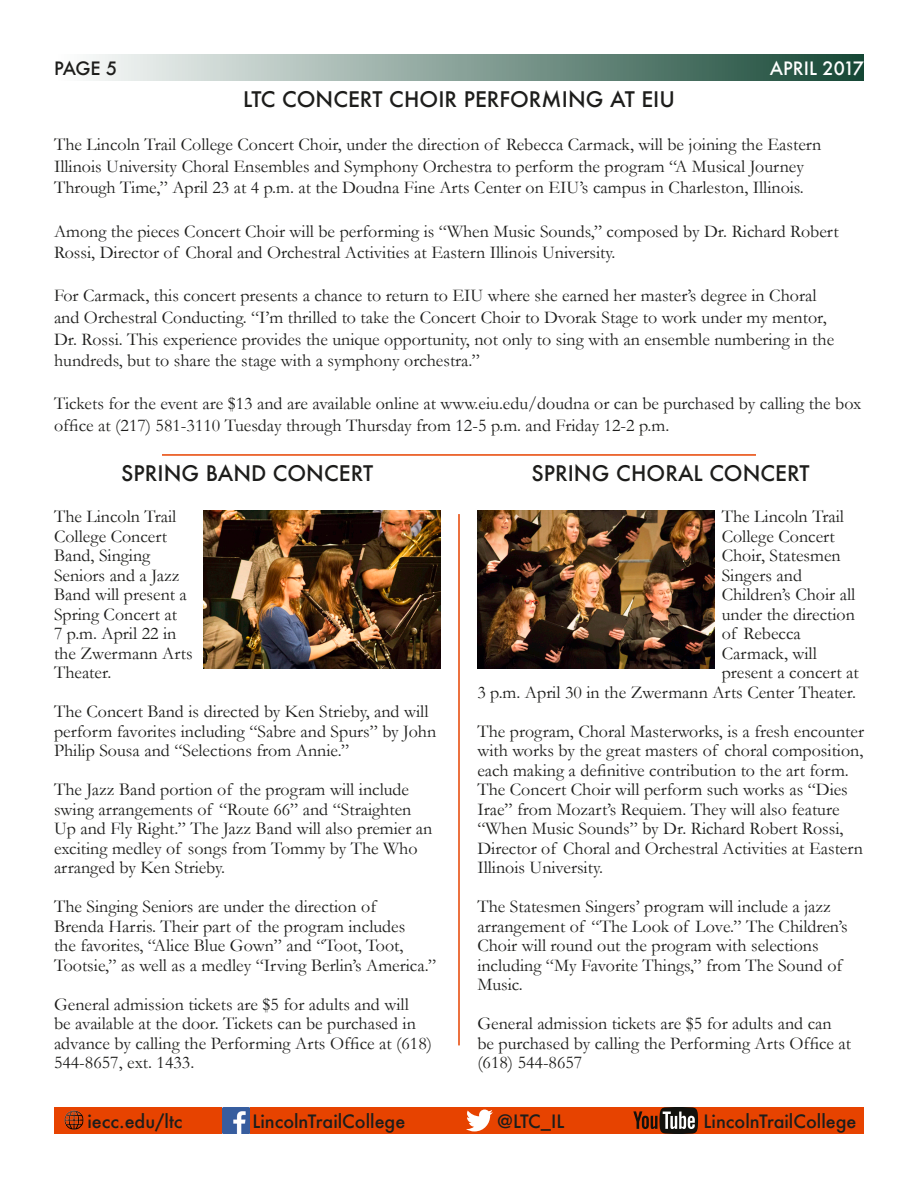
<style>
.page{position:relative;width:918px;height:1188px;background:#fff}
.page>*{position:absolute;margin:0;border:0;box-sizing:border-box;transform-origin:0 0}
.t1{font:500 21px "Futura";color:#1d1d1b}
.t2{font:18px/19.5px "Garamond";color:#1d1d1b}
.t3{font:500 18px "Futura";color:#1d1d1b}
.t4{font:500 18px "Futura";color:#fff}
</style>
<div class="page">
<div style="left:54px;top:54px;width:810px;height:27px;background:linear-gradient(to right,#fff,#164735)"></div>
<div style="left:54px;top:1107px;width:810px;height:27px;background:#e74300"></div>
<img style="left:64px;top:1110px;width:20px;height:20px">
<svg style="left:466px;top:1110px;width:27px;height:21px"></svg>
<img style="left:222px;top:1107px;width:27px;height:27px">
<svg style="left:633px;top:1107px;width:65px;height:27px"></svg>
<hr style="left:162px;top:454px;width:594px;height:2px;background:#e74300">
<hr style="left:458px;top:514px;width:2px;height:531px;background:#e74300">
<img style="left:203px;top:510px;width:238px;height:159px">
<img style="left:477px;top:510px;width:238px;height:159px">
<p class="t3" style="left:54px;top:56px;width:65px">PAGE 5</p>
<p class="t4" style="left:770px;top:56px;width:96px">APRIL 2017</p>
<p class="t1" style="left:243px;top:85px;width:433px">LTC CONCERT CHOIR PERFORMING AT EIU</p>
<p class="t2" style="left:54px;top:134px;width:769px;line-height:21.6px">The Lincoln Trail College Concert Choir, under the direction of Rebecca Carmack, will be joining the Eastern<br>Illinois University Choral Ensembles and Symphony Orchestra to perform the program “A Musical Journey<br>Through Time,” April 23 at 4 p.m. at the Doudna Fine Arts Center on EIU’s campus in Charleston, Illinois.</p>
<p class="t2" style="left:54px;top:220px;width:786px;line-height:21.6px">Among the pieces Concert Choir will be performing is “When Music Sounds,” composed by Dr. Richard Robert<br>Rossi, Director of Choral and Orchestral Activities at Eastern Illinois University.</p>
<p class="t2" style="left:54px;top:285px;width:782px;line-height:21.6px">For Carmack, this concert presents a chance to return to EIU where she earned her master’s degree in Choral and Orchestral Conducting. “I’m thrilled to take the Concert Choir to Dvorak Stage to work under my mentor, Dr. Rossi. This experience provides the unique opportunity, not only to sing with an ensemble numbering in the hundreds, but to share the stage with a symphony orchestra.”</p>
<p class="t2" style="left:54px;top:393px;width:809px;line-height:21.6px">Tickets for the event are $13 and are available online at www.eiu.edu/doudna or can be purchased by calling the box office at (217) 581-3110 Tuesday through Thursday from 12-5 p.m. and Friday 12-2 p.m.</p>
<p class="t1" style="left:532px;top:459px;width:280px">SPRING CHORAL CONCERT</p>
<p class="t2" style="left:722px;top:507px;width:124px">The Lincoln Trail</p>
<p class="t2" style="left:722px;top:526px;width:115px">College Concert</p>
<p class="t2" style="left:722px;top:546px;width:121px">Choir, Statesmen</p>
<p class="t2" style="left:722px;top:565px;width:82px">Singers and</p>
<p class="t2" style="left:722px;top:585px;width:135px">Children’s Choir all</p>
<p class="t2" style="left:722px;top:604px;width:135px">under the direction</p>
<p class="t2" style="left:722px;top:624px;width:81px">of Rebecca</p>
<p class="t2" style="left:722px;top:643px;width:97px">Carmack, will</p>
<p class="t2" style="left:722px;top:663px;width:139px">present a concert at</p>
<p class="t2" style="left:477px;top:682px;width:380px">3 p.m. April 30 in the Zwermann Arts Center Theater.</p>
<p class="t2" style="left:477px;top:721px;width:388px">The program, Choral Masterworks, is a fresh encounter with works by the great masters of choral composition, each making a definitive contribution to the art form.<br>The Concert Choir will perform such works as “Dies Irae” from Mozart’s Requiem. They will also feature “When Music Sounds” by Dr. Richard Robert Rossi, Director of Choral and Orchestral Activities at Eastern Illinois University.</p>
<p class="t2" style="left:477px;top:897px;width:372px">The Statesmen Singers’ program will include a jazz arrangement of “The Look of Love.” The Children’s Choir will round out the program with selections including “My Favorite Things,” from The Sound of Music.</p>
<p class="t2" style="left:477px;top:1014px;width:375px">General admission tickets are $5 for adults and can be purchased by calling the Performing Arts Office at (618) 544-8657</p>
<p class="t1" style="left:121px;top:459px;width:254px">SPRING BAND CONCERT</p>
<p class="t2" style="left:54px;top:507px;width:140px">The Lincoln Trail<br>College Concert<br>Band, Singing<br>Seniors and a Jazz<br>Band will present a<br>Spring Concert at<br>7 p.m. April 22 in the Zwermann Arts<br>Theater.</p>
<p class="t2" style="left:54px;top:702px;width:384px">The Concert Band is directed by Ken Strieby, and will perform favorites including “Sabre and Spurs” by John<br>Philip Sousa and “Selections from Annie.”</p>
<p class="t2" style="left:54px;top:780px;width:380px">The Jazz Band portion of the program will include swing arrangements of “Route 66” and “Straighten Up and Fly Right.” The Jazz Band will also premier an exciting medley of songs from Tommy by The Who arranged by Ken Strieby.</p>
<p class="t2" style="left:54px;top:897px;width:384px">The Singing Seniors are under the direction of<br>Brenda Harris. Their part of the program includes<br>the favorites, “Alice Blue Gown” and “Toot, Toot, Tootsie,” as well as a medley “Irving Berlin’s America.”</p>
<p class="t2" style="left:54px;top:994px;width:380px">General admission tickets are $5 for adults and will<br>be available at the door. Tickets can be purchased in advance by calling the Performing Arts Office at (618)<br>544-8657, ext. 1433.</p>
<p class="t3" style="left:88px;top:1109px;width:97px">iecc.edu/ltc</p>
<p class="t3" style="left:252px;top:1109px;width:154px">LincolnTrailCollege</p>
<p class="t3" style="left:497px;top:1109px;width:69px">@LTC_IL</p>
<p class="t3" style="left:704px;top:1109px;width:154px">LincolnTrailCollege</p>
</div>
